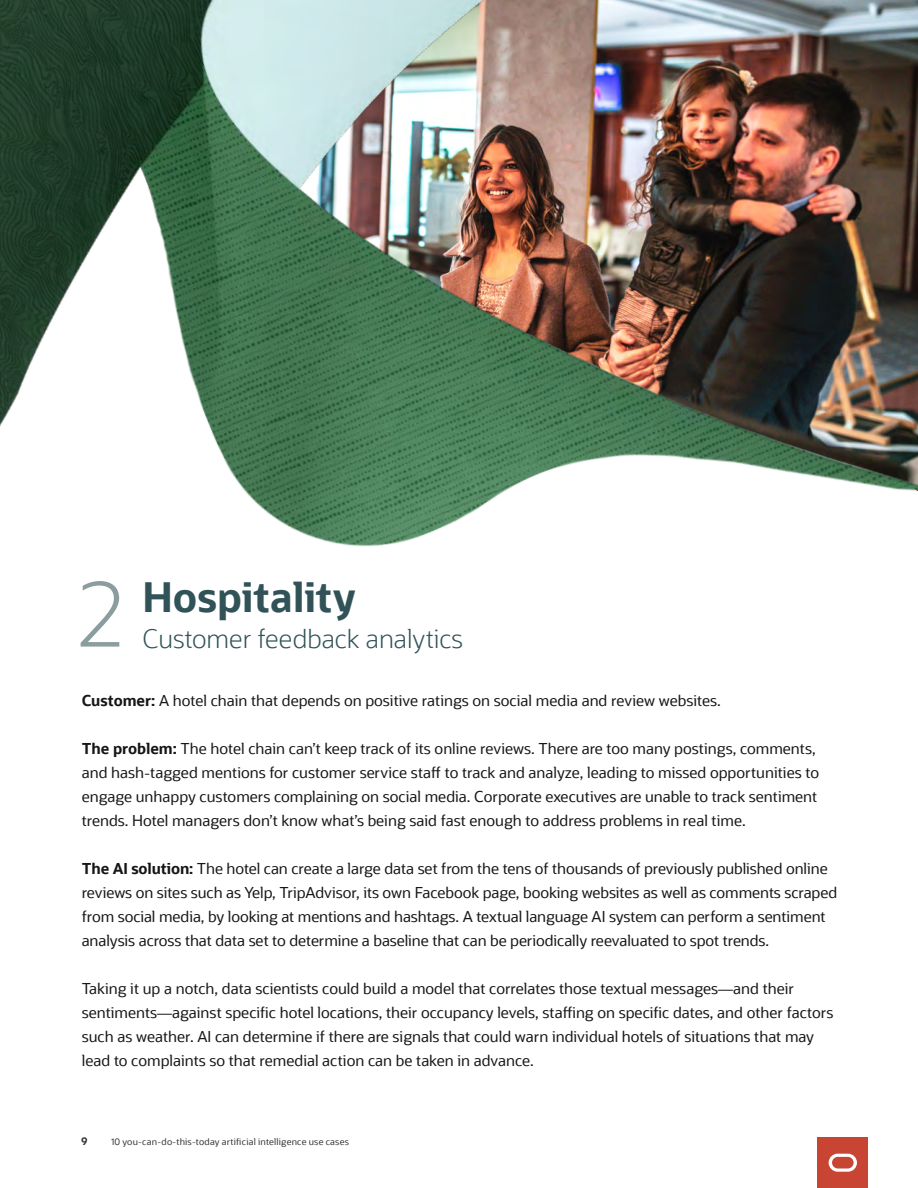
<style>
.page{position:relative;width:918px;height:1188px;background:#fff}
.page>*{position:absolute;margin:0;border:0;box-sizing:border-box;transform-origin:0 0}
.A__Body_Heading{font:300 90px "Oracle Sans";color:#8b9d9e}
.A__Body_Heading-2{font:700 40.5px "Oracle Sans";color:#315357}
.A__Body_Heading-3{font:300 25.5px "Oracle Sans";color:#315357}
.A__Body_Heading-4{font:15px/24px "Oracle Sans";color:#171615}
.t1{font:700 10.5px "Oracle Sans";color:#333}
.t2{font:9px "Oracle Sans";letter-spacing:.025em;color:#333}
.s1{font-weight:700}
</style>
<div class="page">
<img style="left:0;top:0;width:918px;height:547px">
<div style="left:818px;top:1137px;width:50px;height:51px;background:#c84534"></div>
<svg style="left:829px;top:1154px;width:28px;height:18px"></svg>
<p class="A__Body_Heading" style="left:78px;top:561px;width:48px">2</p>
<p class="A__Body_Heading-2" style="left:142px;top:572px;width:215px">Hospitality</p>
<p class="A__Body_Heading-3" style="left:142px;top:623px;width:322px">Customer feedback analytics</p>
<p class="A__Body_Heading-4" style="left:82px;top:688px;width:641px"><span class="s1">Customer:</span> A hotel chain that depends on positive ratings on social media and review websites.</p>
<p class="A__Body_Heading-4" style="left:82px;top:736px;width:739px"><span class="s1">The problem:</span> The hotel chain can’t keep track of its online reviews. There are too many postings, comments, and hash-tagged mentions for customer service staff to track and analyze, leading to missed opportunities to engage unhappy customers complaining on social media. Corporate executives are unable to track sentiment trends. Hotel managers don’t know what’s being said fast enough to address problems in real time.</p>
<p class="A__Body_Heading-4" style="left:82px;top:856px;width:757px"><span class="s1">The AI solution:</span> The hotel can create a large data set from the tens of thousands of previously published online reviews on sites such as Yelp, TripAdvisor, its own Facebook page, booking websites as well as comments scraped from social media, by looking at mentions and hashtags. A textual language AI system can perform a sentiment analysis across that data set to determine a baseline that can be periodically reevaluated to spot trends.</p>
<p class="A__Body_Heading-4" style="left:82px;top:976px;width:753px">Taking it up a notch, data scientists could build a model that correlates those textual messages—and their sentiments—against specific hotel locations, their occupancy levels, staffing on specific dates, and other factors such as weather. AI can determine if there are signals that could warn individual hotels of situations that may lead to complaints so that remedial action can be taken in advance.</p>
<p class="t1" style="left:81px;top:1135px;width:8px">9</p>
<p class="t2" style="left:111px;top:1137px;width:239px">10 you-can-do-this-today artificial intelligence use cases</p>
</div>
